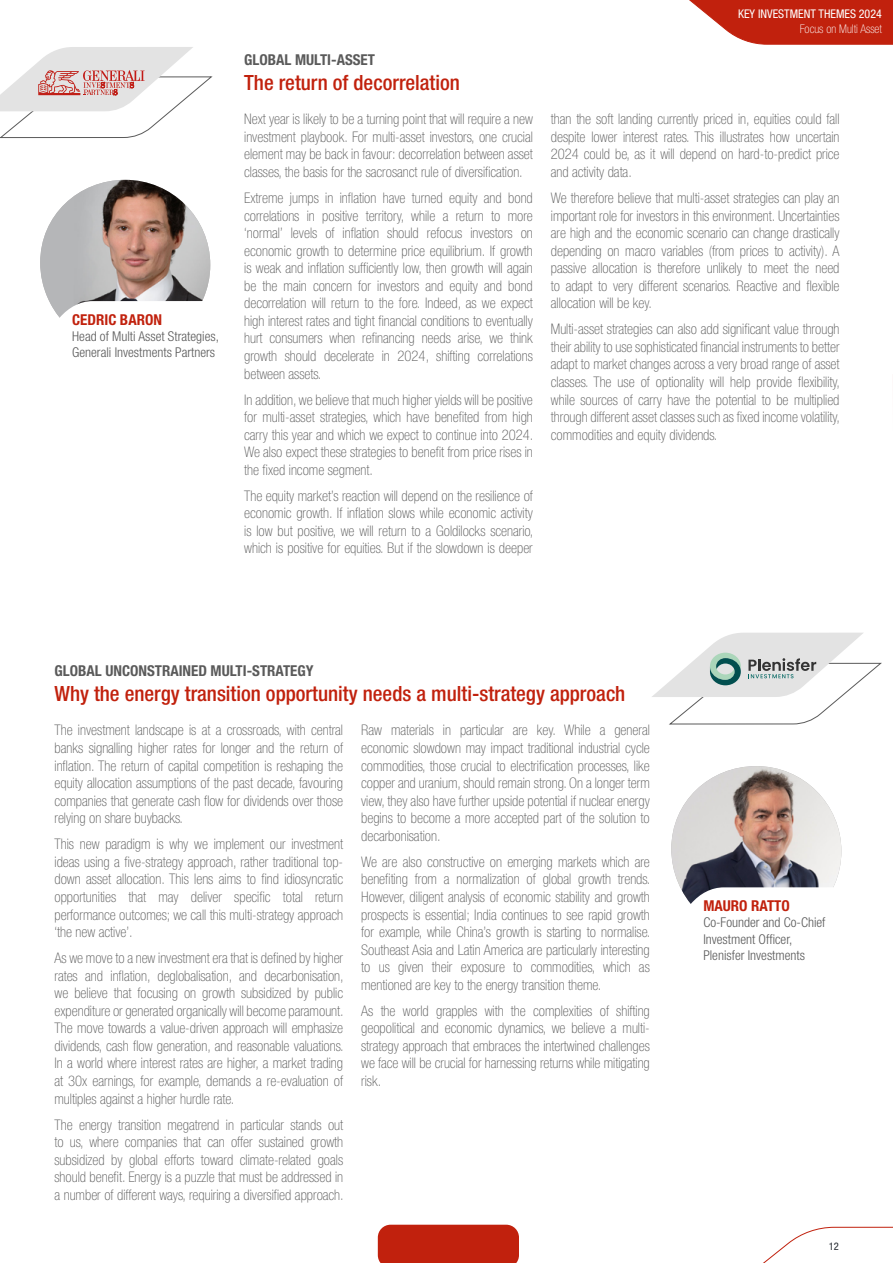
<style>
.page{position:relative;width:893px;height:1263px;background:#fff}
.page>*{position:absolute;margin:0;border:0;box-sizing:border-box;transform-origin:0 0}
.t1{font:500 condensed 21px "Helvetica Neue LT Std";color:#c1210d}
.t2{font:700 condensed 15px "Helvetica Neue LT Std";color:#5a5a5a}
.t3{font:700 condensed 15px "Helvetica Neue LT Std";color:#c1210d}
.t4{font:100 condensed 14.7px/17.5px "Helvetica Neue LT Std";color:#5a5a5a;text-align:justify}
.t5{font:300 condensed 13.5px/16.2px "Helvetica Neue LT Pro";color:#5a5a5a}
.t6{font:condensed 12px "Helvetica Neue LT Std";color:#fff}
.t7{font:100 condensed 12px "Helvetica Neue LT Std";color:#fff}
.t8{font:condensed 10.5px "Helvetica Neue LT Std";color:#252a31}
</style>
<div class="page">
<svg style="left:763px;top:1226px;width:130px;height:37px"></svg>
<svg style="left:689px;top:0;width:204px;height:45px;background:#ca4130"></svg>
<div style="left:378px;top:1225px;width:141px;height:38px;background:#c1210d"></div>
<img style="left:671px;top:766px;width:170px;height:170px;border-radius:84px">
<svg style="left:679px;top:887px;width:154px;height:49px"></svg>
<svg style="left:0;top:47px;width:213px;height:91px"></svg>
<svg style="left:652px;top:633px;width:230px;height:92px"></svg>
<img style="left:40px;top:180px;width:170px;height:121px">
<svg style="left:49px;top:301px;width:149px;height:17px"></svg>
<p class="t3" style="left:72px;top:310px;width:91px">CEDRIC BARON</p>
<p class="t5" style="left:72px;top:328px;width:148px">Head of Multi Asset Strategies,<br>Generali Investments Partners</p>
<p class="t2" style="left:244px;top:50px;width:132px">GLOBAL MULTI-ASSET</p>
<h1 class="t1" style="left:244px;top:70px;width:217px">The return of decorrelation</h1>
<p class="t4" style="left:244px;top:110px;width:290px">Next year is likely to be a turning point that will require a new investment playbook. For multi-asset investors, one crucial element may be back in favour: decorrelation between asset classes, the basis for the sacrosanct rule of diversification.</p>
<p class="t4" style="left:244px;top:189px;width:290px">Extreme jumps in inflation have turned equity and bond correlations in positive territory, while a return to more ‘normal’ levels of inflation should refocus investors on economic growth to determine price equilibrium. If growth is weak and inflation sufficiently low, then growth will again be the main concern for investors and equity and bond decorrelation will return to the fore. Indeed, as we expect high interest rates and tight financial conditions to eventually hurt consumers when refinancing needs arise, we think growth should decelerate in 2024, shifting correlations between assets.</p>
<p class="t4" style="left:244px;top:390px;width:291px">In addition, we believe that much higher yields will be positive for multi-asset strategies, which have benefited from high carry this year and which we expect to continue into 2024.<br>We also expect these strategies to benefit from price rises in the fixed income segment.</p>
<p class="t4" style="left:244px;top:487px;width:291px">The equity market’s reaction will depend on the resilience of economic growth. If inflation slows while economic activity is low but positive, we will return to a Goldilocks scenario, which is positive for equities. But if the slowdown is deeper</p>
<p class="t6" style="left:738px;top:7px;width:145px">KEY INVESTMENT THEMES 2024</p>
<p class="t7" style="left:800px;top:22px;width:83px">Focus on Multi Asset</p>
<p class="t4" style="left:551px;top:110px;width:290px">than the soft landing currently priced in, equities could fall despite lower interest rates. This illustrates how uncertain 2024 could be, as it will depend on hard-to-predict price and activity data.</p>
<p class="t4" style="left:551px;top:189px;width:290px">We therefore believe that multi-asset strategies can play an important role for investors in this environment. Uncertainties are high and the economic scenario can change drastically depending on macro variables (from prices to activity). A passive allocation is therefore unlikely to meet the need to adapt to very different scenarios. Reactive and flexible allocation will be key.</p>
<p class="t4" style="left:551px;top:320px;width:291px">Multi-asset strategies can also add significant value through their ability to use sophisticated financial instruments to better adapt to market changes across a very broad range of asset classes. The use of optionality will help provide flexibility, while sources of carry have the potential to be multiplied through different asset classes such as fixed income volatility, commodities and equity dividends.</p>
<p class="t2" style="left:55px;top:661px;width:261px">GLOBAL UNCONSTRAINED MULTI-STRATEGY</p>
<h1 class="t1" style="left:55px;top:681px;width:572px">Why the energy transition opportunity needs a multi-strategy approach</h1>
<p class="t4" style="left:55px;top:721px;width:290px">The investment landscape is at a crossroads, with central banks signalling higher rates for longer and the return of inflation. The return of capital competition is reshaping the equity allocation assumptions of the past decade, favouring companies that generate cash flow for dividends over those relying on share buybacks.</p>
<p class="t4" style="left:55px;top:835px;width:290px">This new paradigm is why we implement our investment ideas using a five-strategy approach, rather traditional top&shy;down asset allocation. This lens aims to find idiosyncratic opportunities that may deliver specific total return performance outcomes; we call this multi-strategy approach ‘the new active’.</p>
<p class="t4" style="left:55px;top:949px;width:291px">As we move to a new investment era that is defined by higher rates and inflation, deglobalisation, and decarbonisation, we believe that focusing on growth subsidized by public expenditure or generated organically will become paramount.<br>The move towards a value-driven approach will emphasize dividends, cash flow generation, and reasonable valuations.<br>In a world where interest rates are higher, a market trading at 30x earnings, for example, demands a re-evaluation of multiples against a higher hurdle rate.</p>
<p class="t4" style="left:55px;top:1115px;width:291px">The energy transition megatrend in particular stands out to us, where companies that can offer sustained growth subsidized by global efforts toward climate-related goals should benefit. Energy is a puzzle that must be addressed in a number of different ways, requiring a diversified approach.</p>
<p class="t4" style="left:361px;top:721px;width:290px">Raw materials in particular are key. While a general economic slowdown may impact traditional industrial cycle commodities, those crucial to electrification processes, like copper and uranium, should remain strong. On a longer term view, they also have further upside potential if nuclear energy begins to become a more accepted part of the solution to decarbonisation.</p>
<p class="t4" style="left:361px;top:853px;width:291px">We are also constructive on emerging markets which are benefiting from a normalization of global growth trends.<br>However, diligent analysis of economic stability and growth prospects is essential; India continues to see rapid growth for example, while China’s growth is starting to normalise.<br>Southeast Asia and Latin America are particularly interesting to us given their exposure to commodities, which as mentioned are key to the energy transition theme.</p>
<p class="t4" style="left:361px;top:1002px;width:290px">As the world grapples with the complexities of shifting geopolitical and economic dynamics, we believe a multi&shy;strategy approach that embraces the intertwined challenges we face will be crucial for harnessing returns while mitigating risk.</p>
<p class="t3" style="left:703px;top:897px;width:88px">MAURO RATTO</p>
<p class="t5" style="left:703px;top:914px;width:124px">Co-Founder and Co-Chief<br>Investment Officer,<br>Plenisfer Investments</p>
<p class="t8" style="left:829px;top:1240px;width:12px">12</p>
</div>
